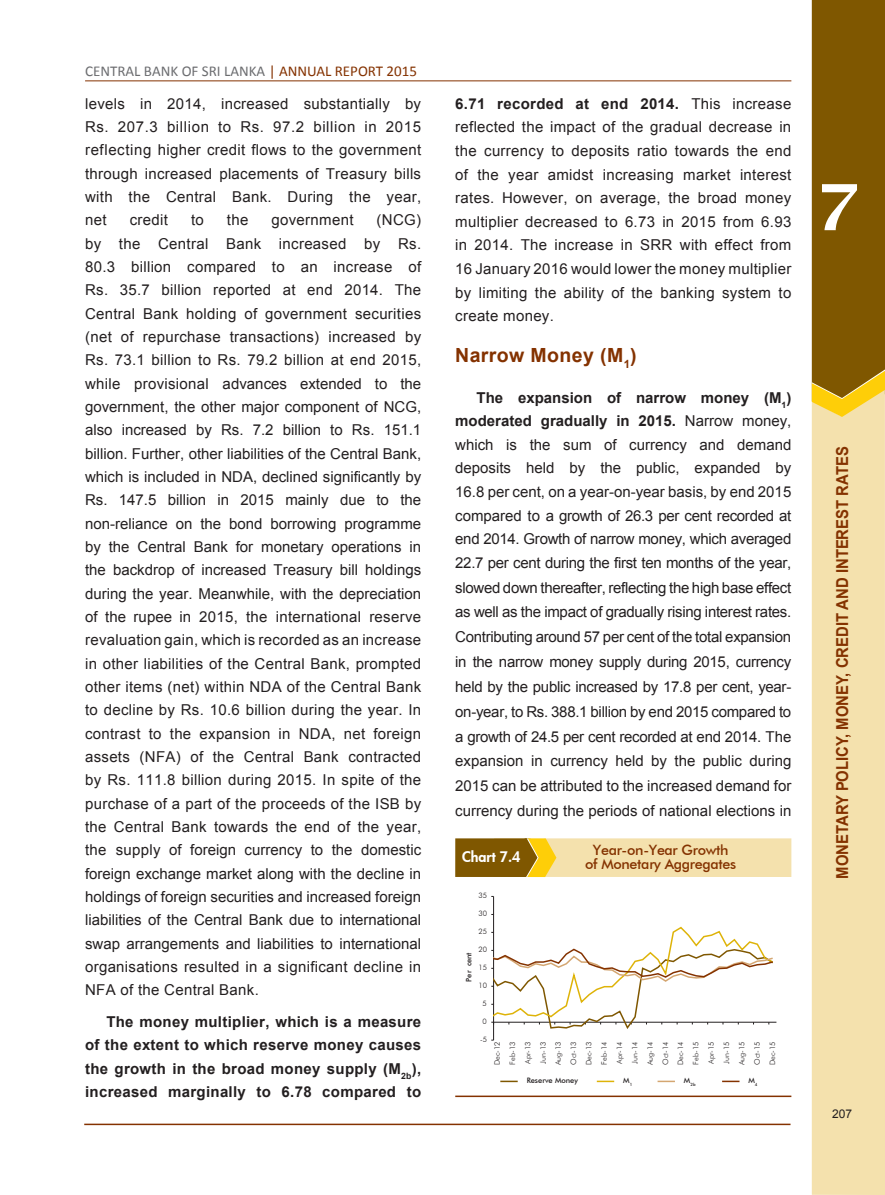
<style>
.page{position:relative;width:885px;height:1195px;background:#fff}
.page>*{position:absolute;margin:0;border:0;box-sizing:border-box;transform-origin:0 0}
.t1{font:55.2px "Capitals";color:#fff;scale:1.09 1}
.t2{font:700 19.5px "Arial";letter-spacing:.02em;color:#843200}
.t3{font:700 16.5px "Arial";color:#843200;scale:.9 1}
.t4{font:15px/23.4px "Arial";letter-spacing:.02em;color:#231f20;text-align:justify}
.t5{font:700 15px/23.4px "Arial";letter-spacing:.02em;color:#231f20;text-align:justify}
.t6{font:15px "Calibri";color:#6c6d70}
.t7{font:500 14.25px/14.1px "Futura BT";letter-spacing:-.02em;color:#843200;text-align:center}
.t8{font:800 14.25px "Futura";color:#fff}
.t9{font:12px "Arial";color:#231f20}
.t10{font:300 7.5px/15.3px "Futura BT";color:#231f20;text-align:justify}
.t11{font:500 7.5px "Futura BT";letter-spacing:-.005em;color:#231f20}
.t12{font:500 4.35px "Futura BT";color:#231f20}
.s1{color:#843200}
.s2{font-weight:700}
</style>
<div class="page">
<div style="left:811px;top:417px;width:73px;height:778px;background:#f4e1ad"></div>
<svg style="left:811px;top:0;width:73px;height:417px;background:#896208"></svg>
<hr style="left:84px;top:1123px;width:706px;height:2px;background:#843200">
<hr style="left:85px;top:80px;width:706px;height:1px;background:#843200">
<svg style="left:455px;top:838px;width:336px;height:39px;background:#dac17e"></svg>
<hr style="left:455px;top:1095px;width:336px;height:2px;background:#843200">
<hr style="left:493px;top:1022px;width:283px;height:1px;background:#231f20">
<svg style="left:491px;top:896px;width:283px;height:145px"></svg>
<svg style="left:500px;top:1080px;width:17px;height:2px"></svg>
<svg style="left:596px;top:1080px;width:18px;height:2px"></svg>
<svg style="left:657px;top:1080px;width:18px;height:2px"></svg>
<svg style="left:722px;top:1080px;width:17px;height:2px"></svg>
<p class="t6" style="left:85px;top:61px;width:333px">CENTRAL BANK OF SRI LANKA <span class="s1">| ANNUAL REPORT 2015</span></p>
<p class="t4" style="left:85px;top:92px;width:337px">levels in 2014, increased substantially by Rs. 207.3 billion to Rs. 97.2 billion in 2015 reflecting higher credit flows to the government through increased placements of Treasury bills with the Central Bank. During the year, net</p>
<p class="t4" style="left:85px;top:209px;width:337px;text-indent:291px">(NCG) by the Central Bank increased by Rs.<br>80.3 billion compared to an increase of Rs. 35.7 billion reported at end 2014. The Central Bank holding of government securities (net of repurchase transactions) increased by Rs. 73.1 billion to Rs. 79.2 billion at end 2015, while provisional advances extended to the government, the other major component of NCG, also increased by Rs. 7.2 billion to Rs. 151.1 billion. Further, other liabilities of the Central Bank, which is included in NDA, declined significantly by Rs. 147.5 billion in 2015 mainly due to the non-reliance on the bond borrowing programme by the Central Bank for monetary operations in the backdrop of increased Treasury bill holdings during the year. Meanwhile, with the depreciation of the rupee in 2015, the international reserve revaluation gain, which is recorded as an increase in other liabilities of the Central Bank, prompted other items (net) within NDA of the Central Bank to decline by Rs. 10.6 billion during the year. In contrast to the expansion in NDA, net foreign assets (NFA) of the Central Bank contracted by Rs. 111.8 billion during 2015. In spite of the purchase of a part of the proceeds of the ISB by the Central Bank towards the end of the year, the supply of foreign currency to the domestic foreign exchange market along with the decline in holdings of foreign securities and increased foreign liabilities of the Central Bank due to international swap arrangements and liabilities to international organisations resulted in a significant decline in NFA of the Central Bank.</p>
<p class="t5" style="left:85px;top:1010px;width:337px;text-indent:21px">The money multiplier, which is a measure of the extent to which reserve money causes the growth in the broad money supply (M<sub>2b</sub>), increased marginally to 6.78 compared to</p>
<p class="t4" style="left:130px;top:209px;width:40px">credit</p>
<p class="t4" style="left:191px;top:209px;width:14px">to</p>
<p class="t4" style="left:227px;top:209px;width:23px">the</p>
<p class="t4" style="left:271px;top:209px;width:83px">government</p>
<p class="t4" style="left:455px;top:92px;width:337px"><span class="s2">6.71 recorded at end 2014.</span> This increase reflected the impact of the gradual decrease in the currency to deposits ratio towards the end of the year amidst increasing market interest rates. However, on average, the broad money multiplier decreased to 6.73 in 2015 from 6.93 in 2014. The increase in SRR with effect from 16 January 2016 would lower the money multiplier by limiting the ability of the banking system to create money.</p>
<p class="t2" style="left:455px;top:342px;width:183px">Narrow Money (M<sub>1</sub>)</p>
<p class="t4" style="left:455px;top:385px;width:337px;line-height:24.3px;text-indent:21px"><span class="s2">The expansion of narrow money (M</span><sub>1</sub><span class="s2">) moderated gradually in 2015.</span> Narrow money, which is the sum of currency and demand deposits held by the public, expanded by 16.8 per cent, on a year-on-year basis, by end 2015 compared to a growth of 26.3 per cent recorded at end 2014. Growth of narrow money, which averaged 22.7 per cent during the first ten months of the year, slowed down thereafter, reflecting the high base effect as well as the impact of gradually rising interest rates.<br>Contributing around 57 per cent of the total expansion in the narrow money supply during 2015, currency held by the public increased by 17.8 per cent, year&shy;on-year, to Rs. 388.1 billion by end 2015 compared to a growth of 24.5 per cent recorded at end 2014. The expansion in currency held by the public during 2015 can be attributed to the increased demand for currency during the periods of national elections in</p>
<p class="t7" style="left:585px;top:843px;width:152px">Year-on-Year Growth of Monetary Aggregates</p>
<p class="t8" style="left:462px;top:847px;width:60px">Chart 7.4</p>
<p class="t10" style="left:478px;top:888px;width:10px">35</p>
<p class="t10" style="left:478px;top:906px;width:10px">30</p>
<p class="t10" style="left:478px;top:924px;width:10px">25</p>
<p class="t10" style="left:478px;top:942px;width:10px">20</p>
<p class="t11" style="left:464px;top:981px;width:31px;rotate:-90deg">Per cent</p>
<p class="t10" style="left:478px;top:960px;width:10px">15</p>
<p class="t10" style="left:478px;top:978px;width:10px">10</p>
<p class="t10" style="left:482px;top:996px;width:6px">5</p>
<p class="t10" style="left:482px;top:1014px;width:6px">0</p>
<p class="t10" style="left:480px;top:1032px;width:8px">-5</p>
<p class="t10" style="left:489px;top:1065px;width:25px;rotate:-90deg">Dec-12<br>Feb-13<br>Apr-13<br>Jun-13<br>Aug-13<br>Oct-13<br>Dec-13<br>Feb-14<br>Apr-14<br>Jun-14<br>Aug-14<br>Oct-14<br>Dec-14<br>Feb-15<br>Apr-15<br>Jun-15<br>Aug-15<br>Oct-15<br>Dec-15</p>
<p class="t11" style="left:526px;top:1076px;width:53px">Reserve Money</p>
<p class="t11" style="left:623px;top:1076px;width:11px">M<sub>1</sub></p>
<p class="t12" style="left:684px;top:1082px;width:13px"><sup>M</sup>2b</p>
<p class="t11" style="left:748px;top:1076px;width:11px">M<sub>4</sub></p>
<h1 class="t1" style="left:818px;top:170px;width:38px">7</h1>
<p class="t3" style="left:831px;top:879px;width:482px;rotate:-90deg">MONETaRY POLICY, MONEY, CREDIT AND INTEREST RATES</p>
<p class="t9" style="left:831px;top:1106px;width:22px">207</p>
</div>
